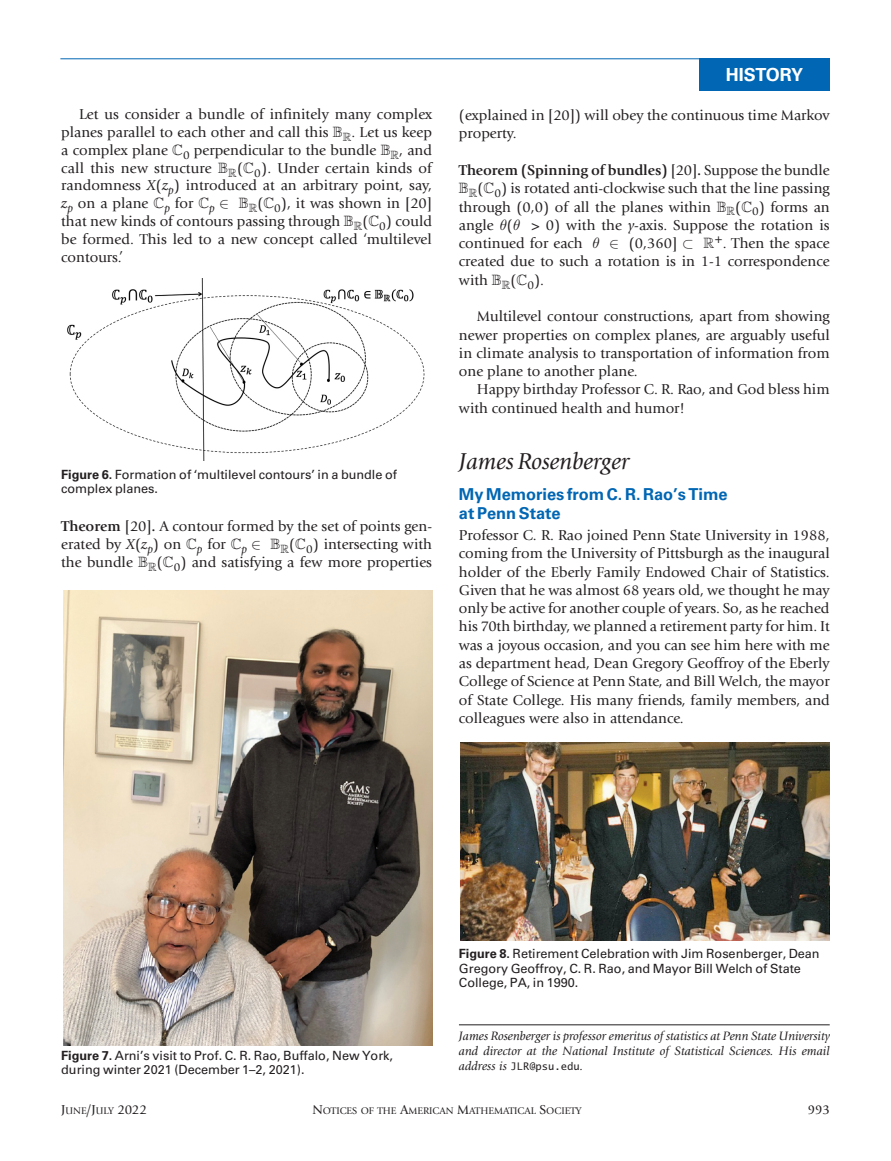
<style>
.page{position:relative;width:891px;height:1161px;background:#fff}
.page>*{position:absolute;margin:0;border:0;box-sizing:border-box;transform-origin:0 0}
.t1{font:italic 23.85px "Giovanni Std";letter-spacing:-.005em;color:#231f20}
.t2{font:700 18px "Univers LT Std";letter-spacing:-.01em;color:#fff}
.t3{font:700 16.5px/18.3px "Univers LT Std";letter-spacing:-.005em;color:#0166b3}
.t4{font:15px/18.3px "Giovanni Std";color:#231f20;text-align:justify}
.t5{font:13.5px "Giovanni Std";color:#231f20}
.t6{font:12.75px/14.2px "Univers LT Std";letter-spacing:-.005em;color:#231f20}
.t7{font:italic 12.75px/15px "Giovanni Std";color:#231f20}
.t8{font:10.5px "Lucida Sans Typewriter";color:#231f20}
.t9{font:10.05px "Giovanni Std";color:#231f20}
.s1{font-family:"MSBM10"}
.s2{font-style:italic}
.s3{font-weight:700}
.s4{font-family:"Giovanni Std";font-style:italic;font-size:12.75px}
.s5{font-size:10.05px}
.s6{font-size:13.5px}
</style>
<div class="page">
<hr style="left:60px;top:58px;width:770px;height:1px;background:#0166b3">
<div style="left:699px;top:58px;width:131px;height:33px;background:#0166b3"></div>
<img style="left:67px;top:278px;width:358px;height:183px">
<img style="left:63px;top:590px;width:369px;height:455px">
<hr style="left:459px;top:1024px;width:371px;height:1px;background:#231f20">
<img style="left:461px;top:743px;width:369px;height:198px">
<p class="t4" style="left:61px;top:105px;width:372px;text-indent:18px">Let us consider a bundle of infinitely many complex planes parallel to each other and call this <span class="s1">B</span><sub>R</sub>. Let us keep a complex plane <span class="s1">C</span><sub>0</sub> perpendicular to the bundle <span class="s1">B</span><sub>R</sub>, and call this new structure <span class="s1">B</span><sub>R</sub>(<span class="s1">C</span><sub>0</sub>). Under certain kinds of randomness <span class="s2">X</span>(<span class="s2">z</span><sub>p</sub>) introduced at an arbitrary point, say, <span class="s2">z</span><sub>p</sub> on a plane <span class="s1">C</span><sub>p</sub> for <span class="s1">C</span><sub>p</sub> ∈ <span class="s1">B</span><sub>R</sub>(<span class="s1">C</span><sub>0</sub>), it was shown in [20] that new kinds of contours passing through <span class="s1">B</span><sub>R</sub>(<span class="s1">C</span><sub>0</sub>) could be formed. This led to a new concept called ‘multilevel contours.’</p>
<p class="t6" style="left:61px;top:467px;width:337px"><span class="s3">Figure 6.</span> Formation of ‘multilevel contours’ in a bundle of complex planes.</p>
<p class="t4" style="left:61px;top:517px;width:372px"><span class="s3">Theorem</span> [20]<span class="s3">.</span> A contour formed by the set of points gen&shy;erated by <span class="s2">X</span>(<span class="s2">z</span><sub>p</sub>) on <span class="s1">C</span><sub>p</sub> for <span class="s1">C</span><sub>p</sub> ∈ <span class="s1">B</span><sub>R</sub>(<span class="s1">C</span><sub>0</sub>) intersecting with the bundle <span class="s1">B</span><sub>R</sub>(<span class="s1">C</span><sub>0</sub>) and satisfying a few more properties</p>
<p class="t2" style="left:726px;top:64px;width:79px">HISTORY</p>
<p class="t4" style="left:459px;top:106px;width:372px">(explained in [20]) will obey the continuous time Markov property.</p>
<p class="t4" style="left:459px;top:161px;width:372px"><span class="s3">Theorem (Spinning of bundles)</span> [20]<span class="s3">.</span> Suppose the bundle <span class="s1">B</span><sub>R</sub>(<span class="s1">C</span><sub>0</sub>) is rotated anti-clockwise such that the line passing through (0,0) of all the planes within <span class="s1">B</span><sub>R</sub>(<span class="s1">C</span><sub>0</sub>) forms an angle ( &gt; 0) with the <span class="s2">y</span>-axis. Suppose the rotation is continued for each</p>
<p class="t4" style="left:459px;top:234px;width:372px;text-indent:150px">∈ (0,360] ⊂ <span class="s1">R</span>+. Then the space created due to such a rotation is in 1-1 correspondence with <span class="s1">B</span><sub>R</sub>(<span class="s1">C</span><sub>0</sub>).</p>
<p class="t4" style="left:459px;top:307px;width:372px;text-indent:18px">Multilevel contour constructions, apart from showing newer properties on complex planes, are arguably useful in climate analysis to transportation of information from one plane to another plane.</p>
<p class="t4" style="left:459px;top:381px;width:372px;text-indent:18px">Happy birthday Professor C. R. Rao, and God bless him with continued health and humor!</p>
<h1 class="t1" style="left:459px;top:448px;width:172px">James Rosenberger</h1>
<p class="t3" style="left:459px;top:486px;width:270px">My Memories from C. R. Rao’s Time at Penn State</p>
<p class="t4" style="left:459px;top:526px;width:373px">Professor C. R. Rao joined Penn State University in 1988, coming from the University of Pittsburgh as the inaugural holder of the Eberly Family Endowed Chair of Statistics.<br>Given that he was almost 68 years old, we thought he may only be active for another couple of years. So, as he reached his 70th birthday, we planned a retirement party for him. It was a joyous occasion, and you can see him here with me as department head, Dean Gregory Geoffroy of the Eberly College of Science at Penn State, and Bill Welch, the mayor of State College. His many friends, family members, and colleagues were also in attendance.</p>
<p class="t6" style="left:61px;top:1048px;width:333px"><span class="s3">Figure 7.</span> Arni’s visit to Prof. C. R. Rao, Buffalo, New York, during winter 2021 (December 1–2, 2021).</p>
<p class="t6" style="left:459px;top:947px;width:362px"><span class="s3">Figure 8.</span> Retirement Celebration with Jim Rosenberger, Dean<br>Gregory Geoffroy, C. R. Rao, and Mayor Bill Welch of State<br>College, PA, in 1990.</p>
<p class="t7" style="left:459px;top:1029px;width:373px">James Rosenberger is professor emeritus of statistics at Penn State University and director at the National Institute of Statistical Sciences. His email</p>
<p class="t8" style="left:459px;top:1060px;width:126px"><span class="s4">address is</span> JLR@psu.edu<span class="s4">.</span></p>
<p class="t5" style="left:61px;top:1102px;width:87px">J<span class="s5">UNE</span>/J<span class="s5">ULY</span> 2022</p>
<p class="t9" style="left:312px;top:1105px;width:271px"><span class="s6">N</span>OTICES OF THE <span class="s6">A</span>MERICAN <span class="s6">M</span>ATHEMATICAL <span class="s6">S</span>OCIETY</p>
<p class="t5" style="left:808px;top:1102px;width:24px">993</p>
</div>
